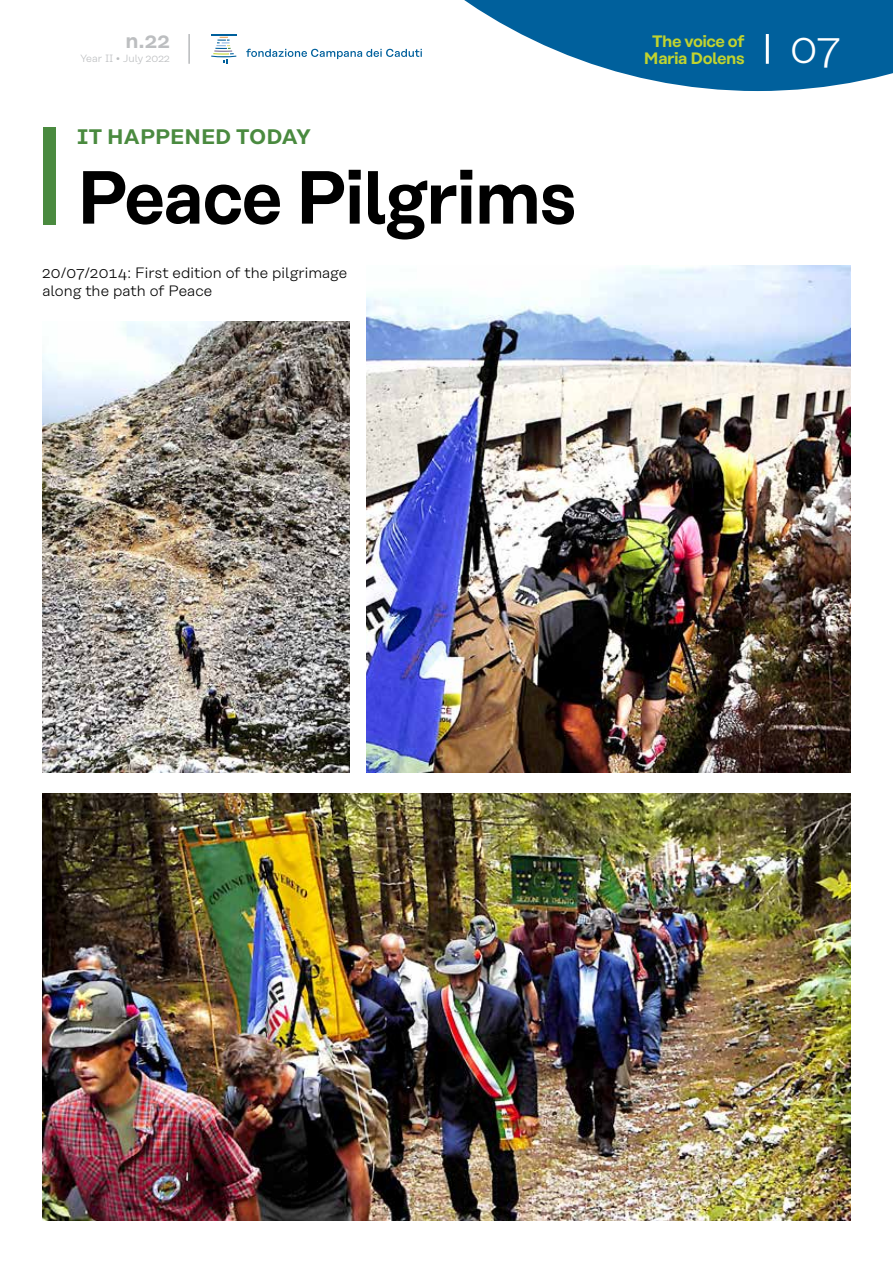
<style>
.page{position:relative;width:893px;height:1263px;background:#fff}
.page>*{position:absolute;margin:0;border:0;box-sizing:border-box;transform-origin:0 0}
.t1{font:600 75px "Rational Text";letter-spacing:-.02em;color:#000;scale:.94 1}
.t2{font:300 42px "Rational Text";color:#fff}
.t3{font:600 21px "Rational Text";color:#4a8a3f}
.t4{font:600 21px "Rational Text";color:#bcbec0}
.t5{font:600 16.5px/16.5px "Rational Text";letter-spacing:-.03em;color:#c1d32f;text-align:center}
.t6{font:300 15px/18px "Rational Text";color:#000}
.t7{font:300 10.5px "Rational Text";color:#bcbec0}
</style>
<div class="page">
<svg style="left:246px;top:49px;width:176px;height:10px"></svg>
<svg style="left:211px;top:34px;width:25px;height:30px"></svg>
<svg style="left:464px;top:0;width:429px;height:91px"></svg>
<hr style="left:766px;top:34px;width:3px;height:30px;background:#fff">
<hr style="left:188px;top:34px;width:2px;height:30px;background:#bcbec0">
<div style="left:43px;top:128px;width:13px;height:97px;background:#4a8a3f"></div>
<img style="left:43px;top:794px;width:807px;height:426px">
<img style="left:367px;top:265px;width:483px;height:508px">
<img style="left:43px;top:321px;width:306px;height:452px">
<h3 class="t4" style="left:125px;top:28px;width:46px">n.22</h3>
<p class="t7" style="left:80px;top:53px;width:91px">Year II • July 2022</p>
<h3 class="t3" style="left:77px;top:125px;width:236px">IT HAPPENED TODAY</h3>
<h1 class="t1" style="left:77px;top:153px;width:533px">Peace Pilgrims</h1>
<p class="t6" style="left:43px;top:264px;width:306px">20/07/2014: First edition of the pilgrimage along the path of Peace</p>
<p class="t5" style="left:644px;top:33px;width:102px">The voice of<br>Maria Dolens</p>
<h2 class="t2" style="left:790px;top:25px;width:52px">07</h2>
</div>
